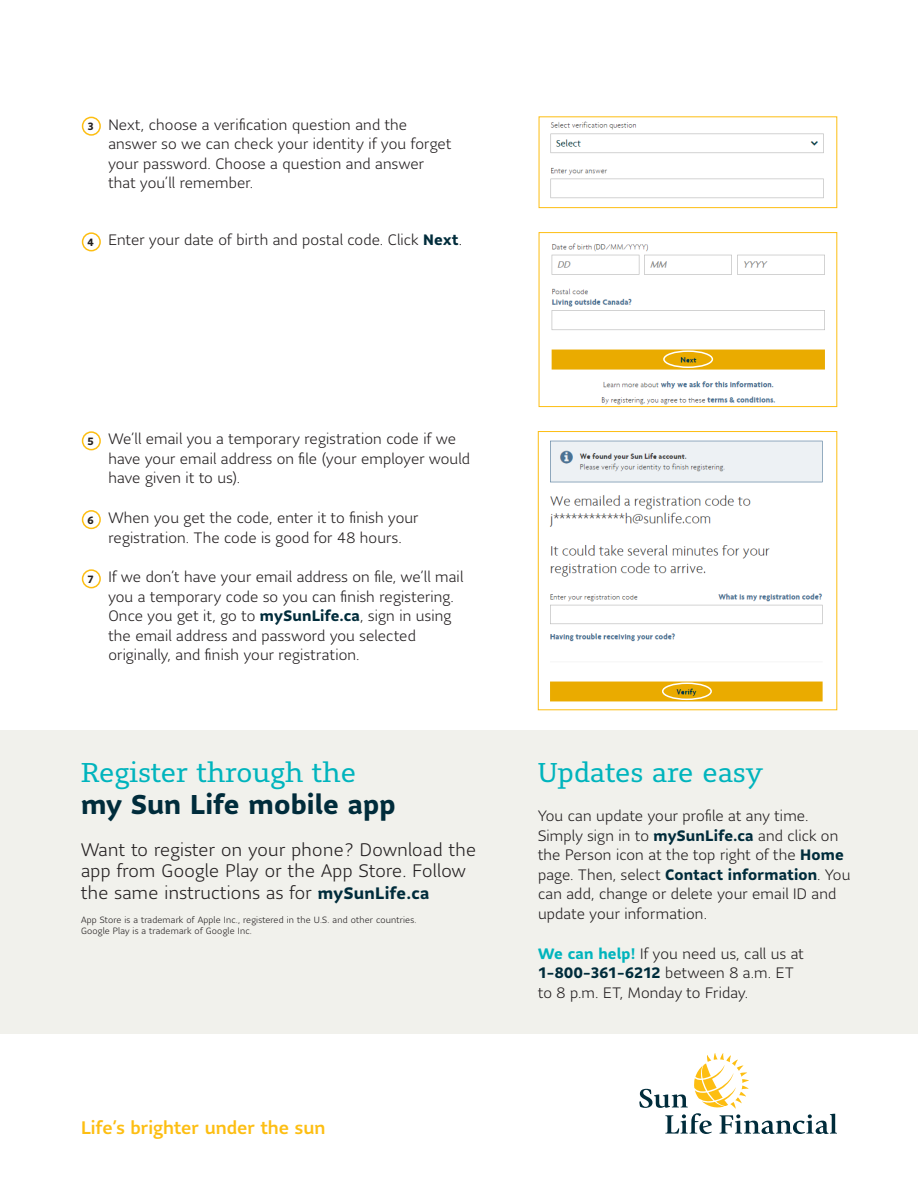
<style>
.page{position:relative;width:918px;height:1188px;background:#fff}
.page>*{position:absolute;margin:0;border:0;box-sizing:border-box;transform-origin:0 0}
.Pull_Quote_Heading{font:27px/32.4px "Sun Life Serif";letter-spacing:.005em;color:#00b4bd}
.Pull_Quote{font:300 18px/21.6px "Sun Life Sans";letter-spacing:.02em;color:#231f20}
.Body{font:500 18px "Sun Life Sans";color:#fdbe12}
.Body-2{font:300 15px/19.5px "Sun Life Sans";letter-spacing:.01em;color:#231f20}
.t1{font:700 10.5px "Sun Life Sans";color:#231f20}
.Pull_Quote-2{font:300 9px/10.8px "Sun Life Sans";letter-spacing:.02em;color:#231f20}
.s1{font-weight:700;color:#002c3b}
.s2{font-family:"Sun Life Sans";font-weight:700;color:#002c3b}
.s3{font-weight:700;font-size:16.5px;color:#002c3b}
.s4{font-weight:700;color:#00b4bd}
</style>
<div class="page">
<div style="left:0;top:731px;width:918px;height:303px;background:#f1f1ec"></div>
<svg style="left:639px;top:1053px;width:198px;height:81px"></svg>
<div style="left:82px;top:117px;width:19px;height:19px;border:2px solid #fdbe12;border-radius:50%"></div>
<img style="left:550px;top:121px;width:274px;height:78px">
<div style="left:539px;top:117px;width:298px;height:91px;border:1px solid #fdbe12"></div>
<div style="left:82px;top:232px;width:19px;height:19px;border:2px solid #fdbe12;border-radius:50%"></div>
<div style="left:82px;top:431px;width:19px;height:19px;border:2px solid #fdbe12;border-radius:50%"></div>
<div style="left:82px;top:510px;width:19px;height:19px;border:2px solid #fdbe12;border-radius:50%"></div>
<div style="left:82px;top:569px;width:19px;height:19px;border:2px solid #fdbe12;border-radius:50%"></div>
<img style="left:551px;top:243px;width:274px;height:162px">
<div style="left:539px;top:232px;width:298px;height:175px;border:1px solid #fdbe12"></div>
<div style="left:663px;top:350px;width:50px;height:18px;border:2px solid #fff;border-radius:50%"></div>
<img style="left:549px;top:440px;width:274px;height:262px">
<div style="left:538px;top:431px;width:299px;height:279px;border:1px solid #fdbe12"></div>
<div style="left:662px;top:682px;width:50px;height:18px;border:2px solid #fff;border-radius:50%"></div>
<p class="t1" style="left:87px;top:119px;width:8px">3</p>
<p class="Body-2" style="left:108px;top:114px;width:344px">Next, choose a verification question and the answer so we can check your identity if you forget your password. Choose a question and answer that you’ll remember.</p>
<p class="t1" style="left:87px;top:235px;width:8px">4</p>
<p class="Body-2" style="left:108px;top:230px;width:355px">Enter your date of birth and postal code. Click <span class="s1">Next</span>.</p>
<p class="t1" style="left:87px;top:434px;width:8px">5</p>
<p class="Body-2" style="left:108px;top:429px;width:363px">We’ll email you a temporary registration code if we have your email address on file (your employer would have given it to us).</p>
<p class="t1" style="left:87px;top:513px;width:8px">6</p>
<p class="Body-2" style="left:108px;top:508px;width:312px">When you get the code, enter it to finish your registration. The code is good for 48 hours.</p>
<p class="t1" style="left:87px;top:572px;width:8px">7</p>
<p class="Body-2" style="left:108px;top:567px;width:356px">If we don’t have your email address on file, we’ll mail you a temporary code so you can finish registering.<br>Once you get it, go to <span class="s1">mySunLife.ca</span>, sign in using the email address and password you selected originally, and finish your registration.</p>
<p class="Pull_Quote_Heading" style="left:81px;top:755px;width:316px">Register through the <span class="s2">my Sun Life mobile app</span></p>
<p class="Pull_Quote" style="left:81px;top:838px;width:396px">Want to register on your phone? Download the app from Google Play or the App Store. Follow the same instructions as for <span class="s3">mySunLife.ca</span></p>
<p class="Pull_Quote-2" style="left:81px;top:915px;width:337px">App Store is a trademark of Apple Inc., registered in the U.S. and other countries.<br>Google Play is a trademark of Google Inc.</p>
<p class="Body" style="left:81px;top:1115px;width:246px">Life’s brighter under the sun</p>
<p class="Pull_Quote_Heading" style="left:538px;top:755px;width:227px">Updates are easy</p>
<p class="Body-2" style="left:538px;top:806px;width:314px">You can update your profile at any time.<br>Simply sign in to <span class="s1">mySunLife.ca</span> and click on the Person icon at the top right of the <span class="s1">Home </span>page. Then, select <span class="s1">Contact information</span>. You can add, change or delete your email ID and update your information.</p>
<p class="Body-2" style="left:538px;top:943px;width:267px"><span class="s4">We can help!</span> If you need us, call us at<br><span class="s1">1-800-361-6212</span> between 8 a.m. ET to 8 p.m. ET, Monday to Friday.</p>
</div>
